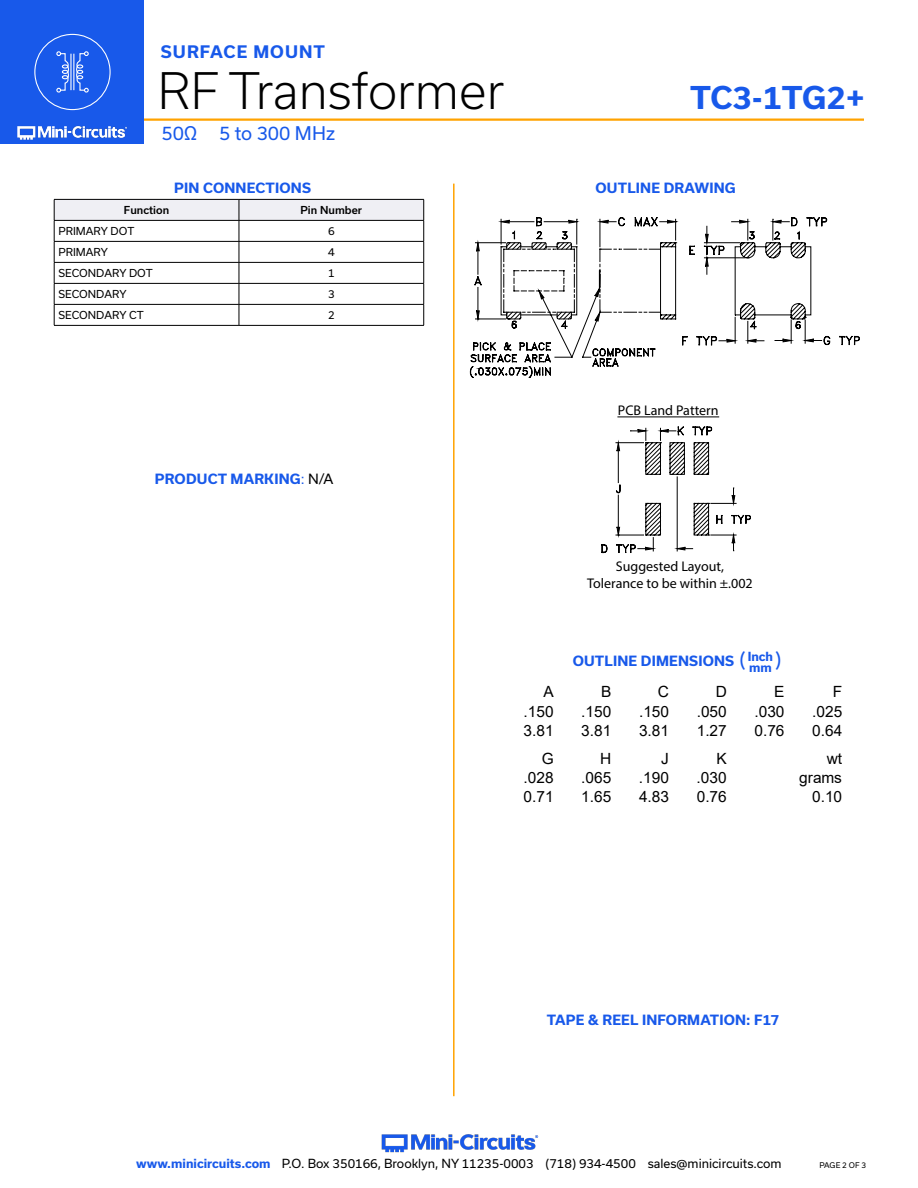
<style>
.page{position:relative;width:918px;height:1188px;background:#fff}
.page>*{position:absolute;margin:0;border:0;box-sizing:border-box;transform-origin:0 0}
.t1{font:300 48px "Usual";color:#000}
.t2{font:700 30px "Usual";color:#1859ea}
.Blue_Headers{font:19.5px "Usual";color:#1859ea}
.t3{font:18px "Usual";color:#1859ea}
.t4{font:700 16.5px "Usual";letter-spacing:.065em;color:#1859ea}
.t5{font:15.45px "Arial";color:#000}
.t6{font:14.1px/16.8px "Myriad Pro";color:#000;text-align:center}
.Blue_Headers-2{font:700 13.5px "Usual";letter-spacing:.015em;color:#1859ea}
.t7{font:12px "Usual";color:#000}
.Blue_Headers-3{font:700 12px "Usual";color:#1859ea}
.Table_Body_Left_Justified{font:10.5px "Usual";color:#000}
.Table_Header_Center{font:500 10.5px "Usual";color:#000}
.Table_Body_Center{font:10.5px "Usual";color:#000}
.t8{font:7.5px "Usual";color:#000}
.s1{font-weight:400}
.s2{font-weight:400;color:#000}
.s3{font-weight:700;color:#1859ea}
</style>
<div class="page">
<hr style="left:131px;top:118px;width:733px;height:3px;background:#ffa300">
<div style="left:0;top:0;width:144px;height:144px;background:#1859ea"></div>
<img style="left:17px;top:120px;width:128px;height:20px">
<div style="left:34px;top:34px;width:77px;height:76px;border:1px solid #fff;border-radius:50%"></div>
<svg style="left:56px;top:51px;width:13px;height:42px"></svg>
<svg style="left:76px;top:51px;width:13px;height:42px"></svg>
<hr style="left:70px;top:54px;width:2px;height:36px;background:#fff">
<hr style="left:73px;top:54px;width:1px;height:36px;background:#fff">
<img style="left:381px;top:1134px;width:158px;height:19px">
<svg style="left:54px;top:199px;width:370px;height:126px"></svg>
<hr style="left:54px;top:325px;width:185px;height:1px;background:#000">
<hr style="left:239px;top:325px;width:185px;height:1px;background:#000">
<hr style="left:453px;top:184px;width:2px;height:912px;background:#ffa300">
<svg style="left:470px;top:217px;width:390px;height:161px"></svg>
<svg style="left:601px;top:416px;width:150px;height:137px"></svg>
<hr style="left:618px;top:417px;width:101px;height:1px;background:#000">
<p class="t4" style="left:161px;top:42px;width:166px">SURFACE MOUNT</p>
<h1 class="t1" style="left:158px;top:63px;width:348px">RF Transformer</h1>
<p class="t3" style="left:161px;top:123px;width:175px">50Ω 5 to 300 MHz</p>
<h2 class="t2" style="left:690px;top:80px;width:176px">TC3-1TG2+</h2>
<p class="Blue_Headers-2" style="left:174px;top:180px;width:138px">PIN CONNECTIONS</p>
<p class="Blue_Headers-2" style="left:596px;top:180px;width:142px">OUTLINE DRAWING</p>
<p class="Table_Header_Center" style="left:124px;top:204px;width:47px">Function</p>
<p class="Table_Header_Center" style="left:301px;top:204px;width:63px">Pin Number</p>
<p class="Table_Body_Left_Justified" style="left:58px;top:225px;width:77px">PRIMARY DOT</p>
<p class="Table_Body_Center" style="left:328px;top:225px;width:8px">6</p>
<p class="Table_Body_Left_Justified" style="left:58px;top:246px;width:51px">PRIMARY</p>
<p class="Table_Body_Center" style="left:328px;top:246px;width:8px">4</p>
<p class="Table_Body_Left_Justified" style="left:58px;top:267px;width:96px">SECONDARY DOT</p>
<p class="Table_Body_Center" style="left:328px;top:267px;width:8px">1</p>
<p class="Table_Body_Left_Justified" style="left:58px;top:288px;width:70px">SECONDARY</p>
<p class="Table_Body_Center" style="left:328px;top:288px;width:8px">3</p>
<p class="Table_Body_Left_Justified" style="left:58px;top:309px;width:87px">SECONDARY CT</p>
<p class="Table_Body_Center" style="left:328px;top:309px;width:8px">2</p>
<p class="Blue_Headers-2" style="left:155px;top:471px;width:180px">PRODUCT MARKING<span class="s1">:</span> <span class="s2">N/A</span></p>
<p class="t6" style="left:618px;top:402px;width:102px">PCB Land Pattern</p>
<p class="t6" style="left:587px;top:558px;width:167px">Suggested Layout,<br>Tolerance to be within ±.002</p>
<p class="Blue_Headers-2" style="left:573px;top:653px;width:163px">OUTLINE DIMENSIONS</p>
<p class="Blue_Headers" style="left:740px;top:650px;width:8px">(</p>
<p class="Blue_Headers-3" style="left:748px;top:650px;width:27px">Inch</p>
<p class="Blue_Headers" style="left:775px;top:650px;width:8px">)</p>
<p class="Blue_Headers-3" style="left:749px;top:661px;width:24px">mm</p>
<p class="t5" style="left:543px;top:681px;width:12px">A</p>
<p class="t5" style="left:601px;top:681px;width:12px">B</p>
<p class="t5" style="left:658px;top:681px;width:13px">C</p>
<p class="t5" style="left:716px;top:681px;width:13px">D</p>
<p class="t5" style="left:774px;top:681px;width:12px">E</p>
<p class="t5" style="left:833px;top:681px;width:11px">F</p>
<p class="t5" style="left:524px;top:701px;width:32px">.150</p>
<p class="t5" style="left:581px;top:701px;width:32px">.150</p>
<p class="t5" style="left:639px;top:701px;width:32px">.150</p>
<p class="t5" style="left:697px;top:701px;width:32px">.050</p>
<p class="t5" style="left:754px;top:701px;width:32px">.030</p>
<p class="t5" style="left:812px;top:701px;width:32px">.025</p>
<p class="t5" style="left:524px;top:720px;width:32px">3.81</p>
<p class="t5" style="left:581px;top:720px;width:32px">3.81</p>
<p class="t5" style="left:639px;top:720px;width:32px">3.81</p>
<p class="t5" style="left:697px;top:720px;width:32px">1.27</p>
<p class="t5" style="left:754px;top:720px;width:32px">0.76</p>
<p class="t5" style="left:812px;top:720px;width:32px">0.64</p>
<p class="t5" style="left:542px;top:748px;width:14px">G</p>
<p class="t5" style="left:600px;top:748px;width:13px">H</p>
<p class="t5" style="left:661px;top:748px;width:9px">J</p>
<p class="t5" style="left:716px;top:748px;width:12px">K</p>
<p class="t5" style="left:827px;top:748px;width:17px">wt</p>
<p class="t5" style="left:524px;top:767px;width:32px">.028</p>
<p class="t5" style="left:581px;top:767px;width:32px">.065</p>
<p class="t5" style="left:639px;top:767px;width:32px">.190</p>
<p class="t5" style="left:697px;top:767px;width:32px">.030</p>
<p class="t5" style="left:799px;top:767px;width:44px">grams</p>
<p class="t5" style="left:524px;top:786px;width:32px">0.71</p>
<p class="t5" style="left:581px;top:786px;width:32px">1.65</p>
<p class="t5" style="left:639px;top:786px;width:32px">4.83</p>
<p class="t5" style="left:697px;top:786px;width:32px">0.76</p>
<p class="t5" style="left:812px;top:786px;width:32px">0.10</p>
<p class="Blue_Headers-2" style="left:547px;top:1012px;width:234px">TAPE &amp; REEL INFORMATION: F17</p>
<p class="t7" style="left:136px;top:1157px;width:647px"><span class="s3">www.minicircuits.com</span> P.O. Box 350166, Brooklyn, NY 11235-0003 (718) 934-4500 sales@minicircuits.com</p>
<p class="t8" style="left:819px;top:1161px;width:48px">PAGE 2 OF 3</p>
</div>
